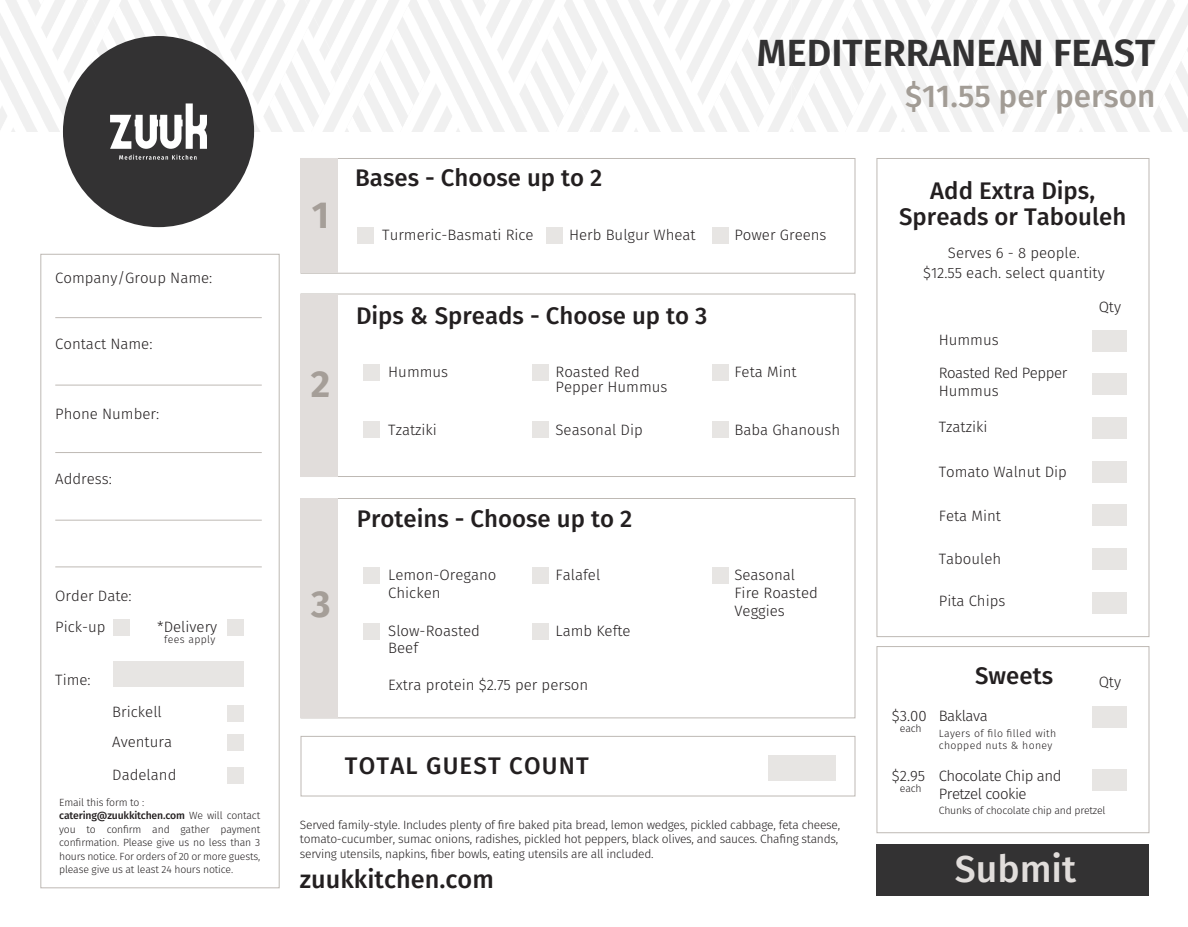
<style>
.page{position:relative;width:1188px;height:927px;background:#fff}
.page>*{position:absolute;margin:0;border:0;box-sizing:border-box;transform-origin:0 0}
.t1{font:600 37.8px "Fira Sans";color:#333233}
.t2{font:500 37.5px "Fira Sans";color:#e1dddb}
.t3{font:700 37.5px "Fira Sans";color:#a59e98}
.t4{font:500 31.5px "Fira Sans";color:#a29c95}
.t5{font:500 25.35px "Fira Sans";color:#231f20}
.t6{font:500 24px/25.5px "Fira Sans";color:#231f20;text-align:center}
.t7{font:500 24px "Fira Sans";letter-spacing:.05em;color:#231f20}
.t8{font:300 15px/18px "Fira Sans";color:#231f20}
.t9{font:300 15px/18px "Fira Sans";letter-spacing:-.03em;color:#231f20}
.t10{font:300 12px/14.4px "Fira Sans";letter-spacing:-.02em;color:#231f20}
.t11{font:300 10.5px/13.5px "Fira Sans";letter-spacing:-.015em;color:#231f20}
.t12{font:300 10.5px/12.6px "Fira Sans";letter-spacing:.035em;color:#231f20}
.s1{font-weight:500}
</style>
<div class="page">
<div style="left:301px;top:158px;width:554px;height:115px;border:1px solid #beb9b4"></div>
<div style="left:301px;top:294px;width:554px;height:183px;border:1px solid #beb9b4"></div>
<div style="left:301px;top:498px;width:554px;height:220px;border:1px solid #beb9b4"></div>
<div style="left:301px;top:158px;width:37px;height:115px;background:#e1dddb"></div>
<div style="left:301px;top:294px;width:37px;height:183px;background:#e1dddb"></div>
<div style="left:301px;top:499px;width:37px;height:219px;background:#e1dddb"></div>
<div style="left:0;top:0;width:1188px;height:132px;background:linear-gradient(to right,#f8f8f8,#f8f8f8)"></div>
<div style="left:41px;top:254px;width:238px;height:634px;border:1px solid #beb9b4"></div>
<hr style="left:55px;top:317px;width:207px;height:1px;background:#beb9b4">
<hr style="left:55px;top:385px;width:207px;height:1px;background:#beb9b4">
<hr style="left:55px;top:452px;width:207px;height:1px;background:#beb9b4">
<hr style="left:55px;top:520px;width:207px;height:1px;background:#beb9b4">
<hr style="left:55px;top:567px;width:207px;height:1px;background:#beb9b4">
<div style="left:877px;top:158px;width:272px;height:479px;border:1px solid #beb9b4"></div>
<div style="left:877px;top:646px;width:272px;height:187px;border:1px solid #beb9b4"></div>
<div style="left:301px;top:736px;width:554px;height:60px;border:1px solid #beb9b4"></div>
<div style="left:63px;top:36px;width:191px;height:191px;background:#333233;border-radius:50%"></div>
<svg style="left:110px;top:103px;width:97px;height:46px"></svg>
<svg style="left:119px;top:155px;width:78px;height:5px"></svg>
<div style="left:357px;top:228px;width:17px;height:16px;background:#e7e5e3"></div>
<div style="left:546px;top:228px;width:16px;height:16px;background:#e7e5e3"></div>
<div style="left:712px;top:228px;width:16px;height:16px;background:#e7e5e3"></div>
<div style="left:363px;top:365px;width:17px;height:16px;background:#e7e5e3"></div>
<div style="left:532px;top:365px;width:17px;height:16px;background:#e7e5e3"></div>
<div style="left:712px;top:365px;width:16px;height:16px;background:#e7e5e3"></div>
<div style="left:1093px;top:707px;width:34px;height:21px;background:#e7e5e3"></div>
<div style="left:1093px;top:548px;width:34px;height:21px;background:#e7e5e3"></div>
<div style="left:1093px;top:592px;width:34px;height:21px;background:#e7e5e3"></div>
<div style="left:1093px;top:505px;width:34px;height:21px;background:#e7e5e3"></div>
<div style="left:1093px;top:461px;width:34px;height:21px;background:#e7e5e3"></div>
<div style="left:1093px;top:417px;width:34px;height:22px;background:#e7e5e3"></div>
<div style="left:1093px;top:374px;width:34px;height:21px;background:#e7e5e3"></div>
<div style="left:1093px;top:330px;width:34px;height:21px;background:#e7e5e3"></div>
<div style="left:1093px;top:769px;width:34px;height:21px;background:#e7e5e3"></div>
<div style="left:363px;top:421px;width:17px;height:17px;background:#e7e5e3"></div>
<div style="left:532px;top:421px;width:17px;height:17px;background:#e7e5e3"></div>
<div style="left:712px;top:421px;width:16px;height:17px;background:#e7e5e3"></div>
<div style="left:363px;top:568px;width:17px;height:16px;background:#e7e5e3"></div>
<div style="left:113px;top:620px;width:17px;height:16px;background:#e7e5e3"></div>
<div style="left:227px;top:705px;width:17px;height:16px;background:#e7e5e3"></div>
<div style="left:227px;top:734px;width:17px;height:17px;background:#e7e5e3"></div>
<div style="left:227px;top:768px;width:17px;height:16px;background:#e7e5e3"></div>
<div style="left:227px;top:620px;width:17px;height:16px;background:#e7e5e3"></div>
<div style="left:532px;top:568px;width:17px;height:16px;background:#e7e5e3"></div>
<div style="left:712px;top:568px;width:16px;height:16px;background:#e7e5e3"></div>
<div style="left:363px;top:624px;width:17px;height:16px;background:#e7e5e3"></div>
<div style="left:532px;top:624px;width:17px;height:16px;background:#e7e5e3"></div>
<div style="left:768px;top:755px;width:68px;height:26px;background:#e7e5e3"></div>
<div style="left:113px;top:661px;width:131px;height:25px;background:#e7e5e3"></div>
<div style="left:877px;top:844px;width:272px;height:51px;background:#333233"></div>
<p class="t8" style="left:55px;top:269px;width:159px">Company/Group Name:</p>
<p class="t8" style="left:55px;top:335px;width:99px">Contact Name:</p>
<p class="t8" style="left:55px;top:404px;width:105px">Phone Number:</p>
<p class="t8" style="left:55px;top:470px;width:58px">Address:</p>
<p class="t8" style="left:55px;top:587px;width:78px">Order Date:</p>
<p class="t8" style="left:55px;top:617px;width:52px">Pick-up</p>
<p class="t8" style="left:55px;top:671px;width:37px">Time:</p>
<p class="t8" style="left:157px;top:617px;width:62px">*Delivery</p>
<p class="t12" style="left:164px;top:634px;width:53px">fees apply</p>
<p class="t8" style="left:112px;top:697px;width:61px;line-height:29.7px">Brickell<br>Aventura</p>
<p class="t8" style="left:112px;top:766px;width:66px">Dadeland</p>
<p class="t11" style="left:59px;top:795px;width:203px">Email this form to : <span class="s1">catering@zuukkitchen.com</span> We will contact you to confirm and gather payment confirmation. Please give us no less than 3 hours notice. For orders of 20 or more guests, please give us at least 24 hours notice.</p>
<h2 class="t3" style="left:312px;top:188px;width:19px">1</h2>
<h3 class="t6" style="left:355px;top:164px;width:249px">Bases - Choose up to 2</h3>
<p class="t8" style="left:382px;top:226px;width:153px">Turmeric-Basmati Rice</p>
<p class="t8" style="left:569px;top:226px;width:128px">Herb Bulgur Wheat</p>
<h3 class="t6" style="left:356px;top:303px;width:353px">Dips &amp; Spreads - Choose up to 3</h3>
<h1 class="t1" style="left:757px;top:27px;width:400px">MEDITERRANEAN FEAST</h1>
<h3 class="t4" style="left:905px;top:74px;width:252px">$11.55 per person</h3>
<p class="t8" style="left:734px;top:226px;width:94px">Power Greens</p>
<h3 class="t6" style="left:899px;top:178px;width:229px">Add Extra Dips,<br>Spreads or Tabouleh</h3>
<p class="t8" style="left:923px;top:242px;width:183px;line-height:20.1px;text-align:center">Serves 6 - 8 people.<br>$12.55 each. select quantity</p>
<p class="t8" style="left:939px;top:331px;width:61px">Hummus</p>
<p class="t8" style="left:1099px;top:298px;width:24px">Qty</p>
<h2 class="t3" style="left:311px;top:358px;width:21px">2</h2>
<p class="t8" style="left:388px;top:362px;width:61px">Hummus</p>
<p class="t8" style="left:556px;top:364px;width:113px;line-height:15px">Roasted Red<br>Pepper Hummus</p>
<p class="t8" style="left:734px;top:362px;width:64px">Feta Mint</p>
<p class="t8" style="left:388px;top:421px;width:50px">Tzatziki</p>
<p class="t8" style="left:556px;top:421px;width:89px">Seasonal Dip</p>
<p class="t8" style="left:734px;top:421px;width:107px">Baba Ghanoush</p>
<h2 class="t3" style="left:311px;top:577px;width:21px">3</h2>
<h3 class="t6" style="left:357px;top:506px;width:277px">Proteins - Choose up to 2</h3>
<p class="t8" style="left:388px;top:566px;width:110px">Lemon-Oregano<br>Chicken</p>
<p class="t8" style="left:556px;top:566px;width:46px">Falafel</p>
<p class="t8" style="left:734px;top:566px;width:85px">Seasonal<br>Fire Roasted<br>Veggies</p>
<p class="t8" style="left:388px;top:623px;width:93px;line-height:16.5px">Slow-Roasted<br>Beef</p>
<p class="t8" style="left:388px;top:675px;width:202px">Extra protein $2.75 per person</p>
<p class="t8" style="left:556px;top:622px;width:77px">Lamb Kefte</p>
<h3 class="t7" style="left:345px;top:749px;width:246px">TOTAL GUEST COUNT</h3>
<p class="t10" style="left:300px;top:817px;width:542px">Served family-style. Includes plenty of fire baked pita bread, lemon wedges, pickled cabbage, feta cheese, tomato-cucumber, sumac onions, radishes, pickled hot peppers, black olives, and sauces. Chafing stands, serving utensils, napkins, fiber bowls, eating utensils are all included.</p>
<h3 class="t5" style="left:300px;top:861px;width:196px">zuukkitchen.com</h3>
<p class="t9" style="left:939px;top:363px;width:130px">Roasted Red Pepper<br>Hummus</p>
<p class="t8" style="left:939px;top:418px;width:50px">Tzatziki</p>
<p class="t8" style="left:939px;top:463px;width:130px">Tomato Walnut Dip</p>
<p class="t8" style="left:939px;top:507px;width:64px">Feta Mint</p>
<p class="t8" style="left:939px;top:549px;width:64px">Tabouleh</p>
<p class="t8" style="left:939px;top:592px;width:68px">Pita Chips</p>
<h3 class="t6" style="left:975px;top:663px;width:79px">Sweets</h3>
<p class="t8" style="left:1099px;top:673px;width:24px">Qty</p>
<p class="t9" style="left:892px;top:707px;width:97px">$3.00 Baklava</p>
<p class="t11" style="left:900px;top:721px;width:23px">each</p>
<p class="t12" style="left:939px;top:727px;width:119px">Layers of filo filled with chopped nuts &amp; honey</p>
<p class="t9" style="left:939px;top:767px;width:124px">Chocolate Chip and<br>Pretzel cookie</p>
<p class="t11" style="left:939px;top:804px;width:168px">Chunks of chocolate chip and pretzel</p>
<p class="t8" style="left:892px;top:767px;width:35px">$2.95</p>
<p class="t11" style="left:900px;top:781px;width:23px">each</p>
<h2 class="t2" style="left:955px;top:843px;width:123px">Submit</h2>
</div>
